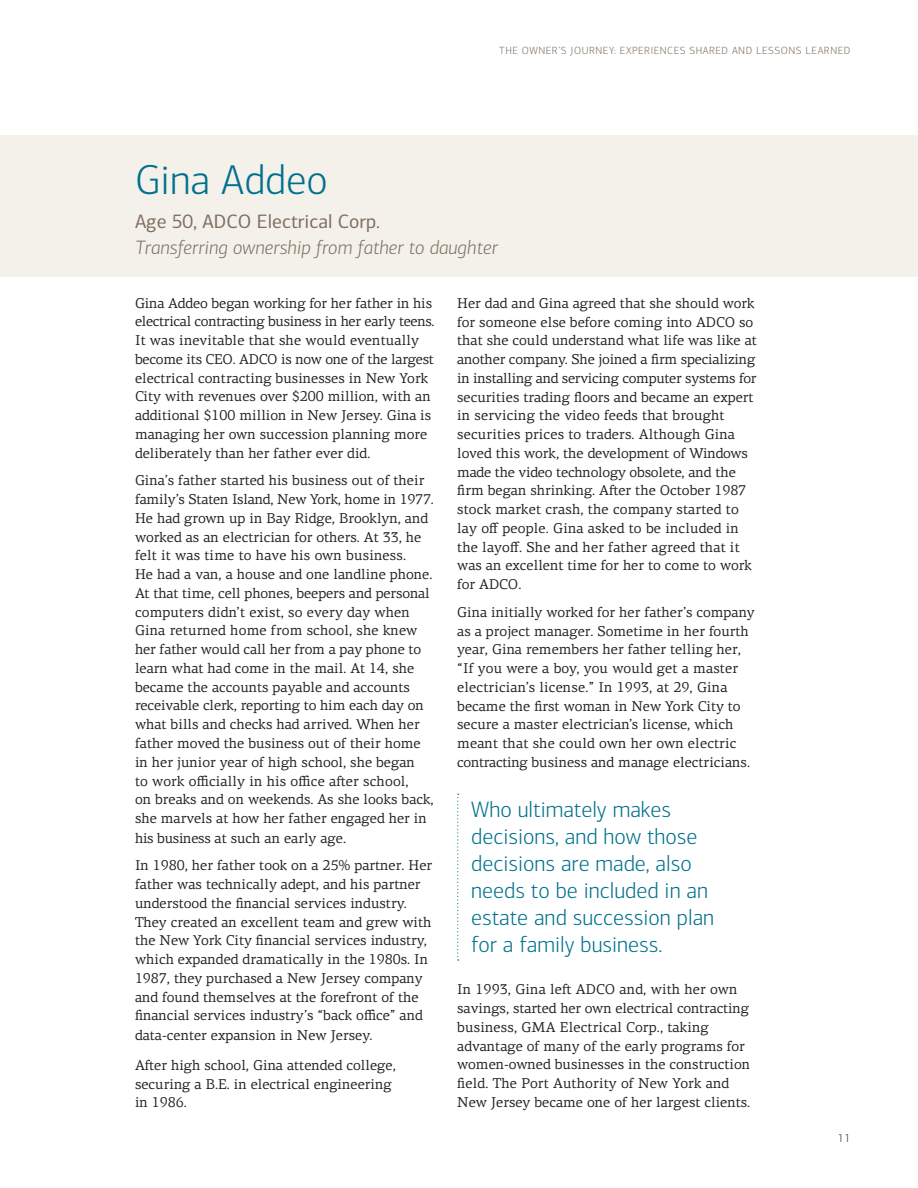
<style>
.page{position:relative;width:918px;height:1188px;background:#fff}
.page>*{position:absolute;margin:0;border:0;box-sizing:border-box;transform-origin:0 0}
.t1{font:300 42px "Connections";color:#00718d}
.t2{font:300 22.5px/27px "Connections";color:#00718d}
.t3{font:italic 300 19.5px "Connections";letter-spacing:.005em;color:#7f6e60}
.t4{font:19.5px "Connections";color:#7f6e60}
.t5{font:14.25px/18.8px "Connections Serif";color:#231f20}
.t6{font:300 11.25px "Connections";color:#231f20}
.t7{font:300 10.5px "Connections";letter-spacing:.05em;color:#7f6e60}
</style>
<div class="page">
<div style="left:0;top:135px;width:918px;height:142px;background:#f4f1ea"></div>
<svg style="left:457px;top:794px;width:2px;height:167px"></svg>
<p class="t7" style="left:499px;top:44px;width:353px">THE OWNER’S JOURNEY: EXPERIENCES SHARED AND LESSONS LEARNED</p>
<h1 class="t1" style="left:135px;top:155px;width:194px">Gina Addeo</h1>
<h3 class="t4" style="left:135px;top:210px;width:247px">Age 50, ADCO Electrical Corp.</h3>
<h3 class="t3" style="left:135px;top:236px;width:364px">Transferring ownership from father to daughter</h3>
<p class="t5" style="left:135px;top:294px;width:301px">Gina Addeo began working for her father in his electrical contracting business in her early teens.<br>It was inevitable that she would eventually become its CEO. ADCO is now one of the largest electrical contracting businesses in New York City with revenues over $200 million, with an additional $100 million in New Jersey. Gina is managing her own succession planning more deliberately than her father ever did.</p>
<p class="t5" style="left:135px;top:471px;width:300px">Gina’s father started his business out of their family’s Staten Island, New York, home in 1977.<br>He had grown up in Bay Ridge, Brooklyn, and worked as an electrician for others. At 33, he felt it was time to have his own business.<br>He had a van, a house and one landline phone.<br>At that time, cell phones, beepers and personal computers didn’t exist, so every day when Gina returned home from school, she knew her father would call her from a pay phone to learn what had come in the mail. At 14, she became the accounts payable and accounts receivable clerk, reporting to him each day on what bills and checks had arrived. When her father moved the business out of their home in her junior year of high school, she began<br>to work officially in his office after school,<br>on breaks and on weekends. As she looks back, she marvels at how her father engaged her in his business at such an early age.</p>
<p class="t5" style="left:135px;top:856px;width:299px">In 1980, her father took on a 25% partner. Her father was technically adept, and his partner understood the financial services industry.<br>They created an excellent team and grew with the New York City financial services industry, which expanded dramatically in the 1980s. In 1987, they purchased a New Jersey company and found themselves at the forefront of the financial services industry’s “back office” and data-center expansion in New Jersey.</p>
<p class="t5" style="left:135px;top:1056px;width:262px">After high school, Gina attended college, securing a B.E. in electrical engineering in 1986.</p>
<p class="t5" style="left:457px;top:294px;width:301px">Her dad and Gina agreed that she should work for someone else before coming into ADCO so that she could understand what life was like at another company. She joined a firm specializing in installing and servicing computer systems for securities trading floors and became an expert in servicing the video feeds that brought securities prices to traders. Although Gina loved this work, the development of Windows made the video technology obsolete, and the firm began shrinking. After the October 1987 stock market crash, the company started to lay off people. Gina asked to be included in the layoff. She and her father agreed that it was an excellent time for her to come to work for ADCO.</p>
<p class="t5" style="left:457px;top:603px;width:299px">Gina initially worked for her father’s company as a project manager. Sometime in her fourth year, Gina remembers her father telling her, “If you were a boy, you would get a master electrician’s license.” In 1993, at 29, Gina became the first woman in New York City to secure a master electrician’s license, which meant that she could own her own electric contracting business and manage electricians.</p>
<h2 class="t2" style="left:471px;top:796px;width:244px">Who ultimately makes decisions, and how those decisions are made, also needs to be included in an estate and succession plan for a family business.</h2>
<p class="t5" style="left:457px;top:980px;width:295px">In 1993, Gina left ADCO and, with her own savings, started her own electrical contracting business, GMA Electrical Corp., taking advantage of many of the early programs for women-owned businesses in the construction field. The Port Authority of New York and New Jersey became one of her largest clients.</p>
<p class="t6" style="left:838px;top:1132px;width:14px">11</p>
</div>
